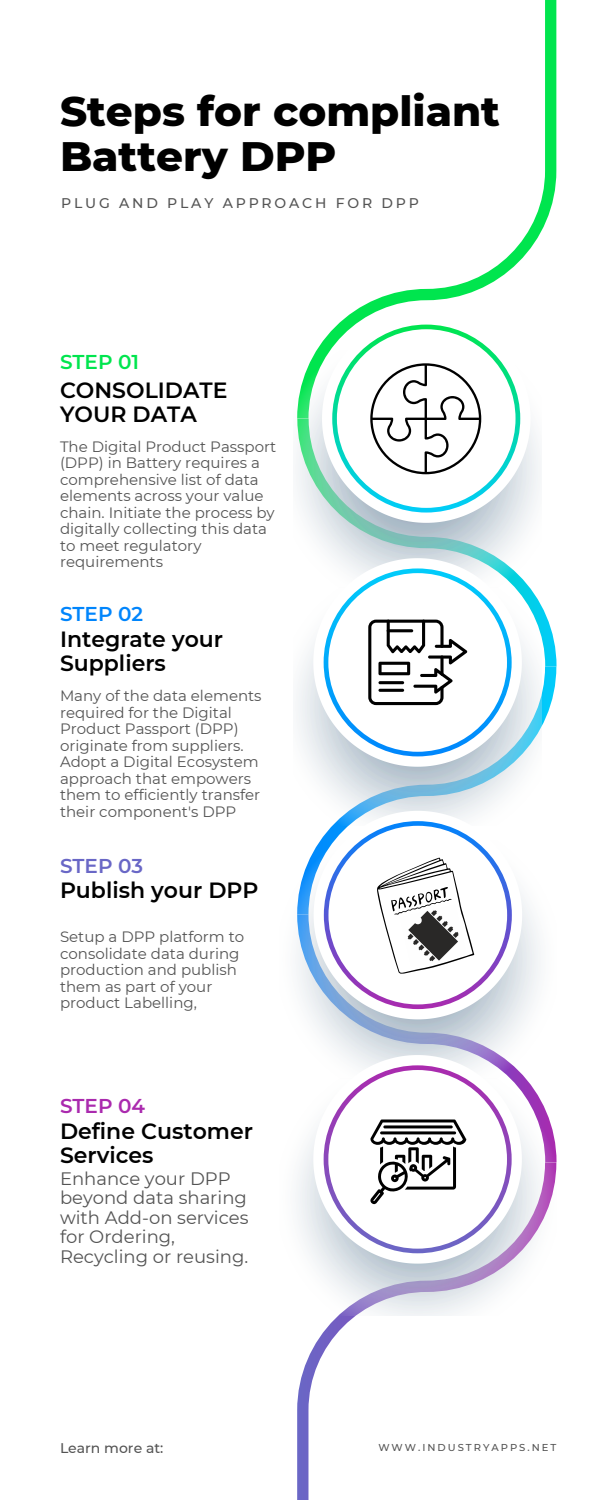
<style>
.page{position:relative;width:600px;height:1500px;background:#fff}
.page>*{position:absolute;margin:0;border:0;box-sizing:border-box;transform-origin:0 0}
.t1{font:800 42px/45.8px "Montserrat";color:#000}
.t2{font:600 22px/24px "Montserrat";color:#000}
.t3{font:600 20px "Montserrat";color:#00e54e}
.t4{font:600 20px "Montserrat";color:#0085fc}
.t5{font:600 20px "Montserrat";color:#6967c6}
.t6{font:600 20px "Montserrat";color:#aa2aae}
.t7{font:18px/19.5px "Montserrat";color:#545454}
.t8{font:15px/16.5px "Montserrat";color:#545454}
.t9{font:500 14px "Montserrat";letter-spacing:.2em;color:#545454}
.t10{font:500 14px "Montserrat";color:#545454}
.t11{font:500 10px "Montserrat";letter-spacing:.2em;color:#545454}
</style>
<div class="page">
<svg style="left:317px;top:0;width:239px;height:350px"></svg>
<svg style="left:541px;top:605px;width:16px;height:61px"></svg>
<svg style="left:541px;top:666px;width:15px;height:62px"></svg>
<svg style="left:297px;top:1316px;width:58px;height:184px"></svg>
<img style="left:297px;top:350px;width:244px;height:461px">
<img style="left:297px;top:851px;width:260px;height:465px">
<svg style="left:322px;top:314px;width:209px;height:209px"></svg>
<svg style="left:313px;top:558px;width:209px;height:209px"></svg>
<svg style="left:314px;top:811px;width:208px;height:208px"></svg>
<svg style="left:313px;top:1055px;width:209px;height:209px"></svg>
<svg style="left:324px;top:1065px;width:188px;height:188px"></svg>
<svg style="left:332px;top:325px;width:188px;height:188px"></svg>
<svg style="left:324px;top:568px;width:188px;height:188px"></svg>
<hr style="left:387px;top:629px;width:26px;height:3px;background:#000;border-radius:2px">
<svg style="left:324px;top:821px;width:188px;height:188px"></svg>
<p class="t1" style="left:60px;top:88px;width:442px">Steps for compliant<br>Battery DPP</p>
<p class="t9" style="left:61px;top:194px;width:359px">PLUG AND PLAY APPROACH FOR DPP</p>
<h3 class="t3" style="left:60px;top:350px;width:81px">STEP 01</h3>
<h2 class="t2" style="left:60px;top:378px;width:169px">CONSOLIDATE<br>YOUR DATA</h2>
<p class="t8" style="left:60px;top:438px;width:218px">The Digital Product Passport (DPP) in Battery requires a comprehensive list of data elements across your value chain. Initiate the process by digitally collecting this data to meet regulatory requirements</p>
<p class="t4" style="left:60px;top:602px;width:85px">STEP 02</p>
<p class="t2" style="left:60px;top:627px;width:165px">Integrate your<br>Suppliers</p>
<p class="t8" style="left:60px;top:688px;width:203px">Many of the data elements required for the Digital<br>Product Passport (DPP) originate from suppliers.<br>Adopt a Digital Ecosystem approach that empowers them to efficiently transfer their component's DPP</p>
<p class="t5" style="left:60px;top:853px;width:85px">STEP 03</p>
<p class="t2" style="left:60px;top:878px;width:200px">Publish your DPP</p>
<p class="t8" style="left:60px;top:928px;width:186px">Setup a DPP platform to consolidate data during production and publish them as part of your product Labelling,</p>
<p class="t6" style="left:60px;top:1094px;width:87px">STEP 04</p>
<h2 class="t2" style="left:60px;top:1119px;width:195px">Define Customer<br>Services</h2>
<h2 class="t7" style="left:60px;top:1169px;width:190px">Enhance your DPP beyond data sharing with Add-on services for Ordering,<br>Recycling or reusing.</h2>
<h1 class="t10" style="left:60px;top:1439px;width:105px">Learn more at:</h1>
<h5 class="t11" style="left:378px;top:1441px;width:180px">WWW.INDUSTRYAPPS.NET</h5>
</div>
